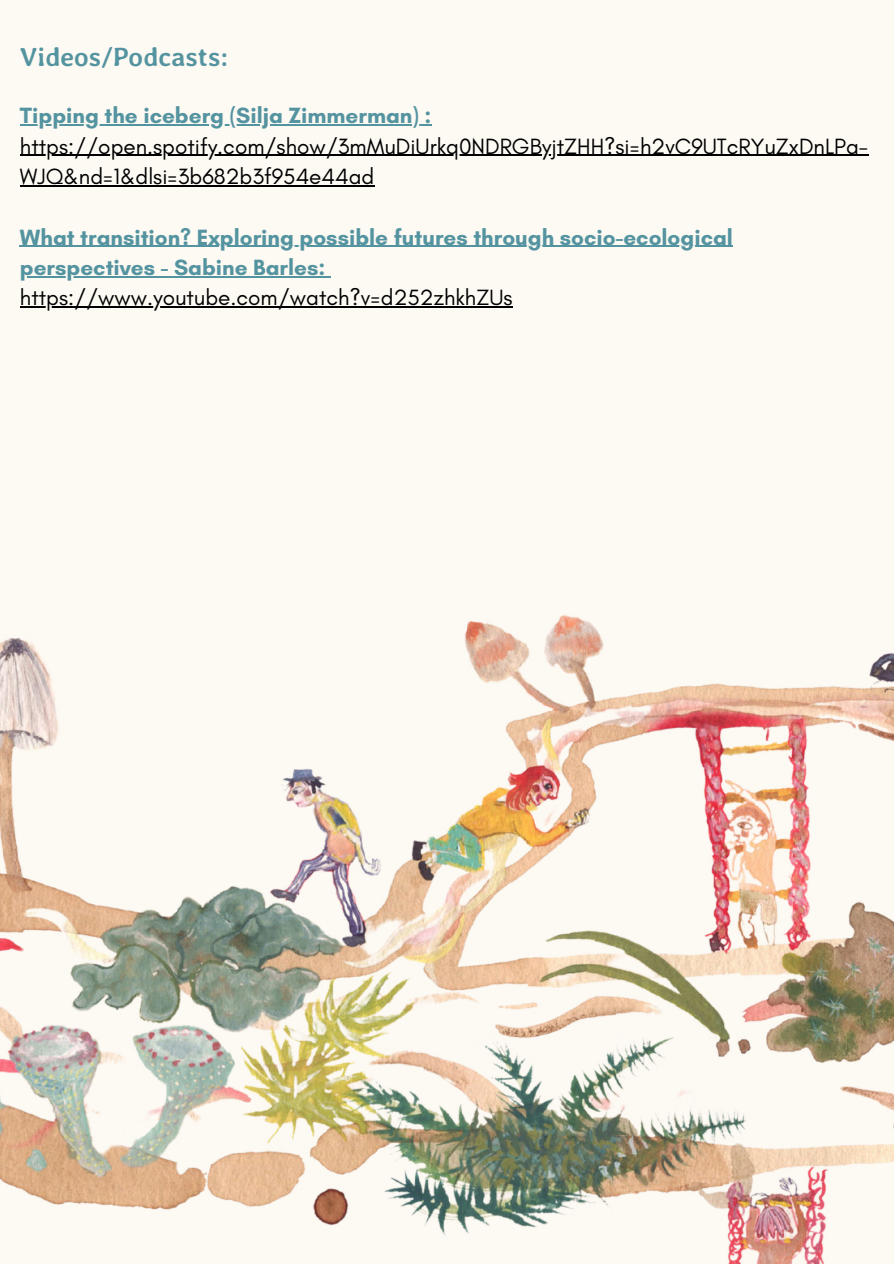
<style>
.page{position:relative;width:894px;height:1264px;background:#fff}
.page>*{position:absolute;margin:0;border:0;box-sizing:border-box;transform-origin:0 0}
.t1{font:700 26.4px "Averia Libre";color:#5494a0}
.t2{font:22.5px/30.3px "Glacial Indifference";color:#000}
.t3{font:700 22.5px/30.3px "Glacial Indifference";color:#5494a0}
</style>
<div class="page">
<div style="left:0;top:0;width:893px;height:1263px;background:#fdf9f3"></div>
<hr style="left:20px;top:124px;width:411px;height:1px;background:#5494a0">
<hr style="left:20px;top:155px;width:848px;height:1px;background:#000">
<hr style="left:20px;top:185px;width:354px;height:1px;background:#000">
<hr style="left:20px;top:246px;width:712px;height:1px;background:#5494a0">
<hr style="left:20px;top:276px;width:305px;height:1px;background:#5494a0">
<hr style="left:20px;top:306px;width:492px;height:2px;background:#000">
<img style="left:0;top:615px;width:893px;height:648px">
<p class="t1" style="left:20px;top:41px;width:210px">Videos/Podcasts:</p>
<p class="t3" style="left:20px;top:100px;width:413px">Tipping the iceberg (Silja Zimmerman) :</p>
<p class="t2" style="left:20px;top:131px;width:849px">https://open.spotify.com/show/3mMuDiUrkq0NDRGByjtZHH?si=h2vC9UTcRYuZxDnLPa-<br>WJQ&amp;nd=1&amp;dlsi=3b682b3f954e44ad</p>
<p class="t3" style="left:20px;top:222px;width:714px">What transition? Exploring possible futures through socio-ecological perspectives - Sabine Barles:</p>
<p class="t2" style="left:20px;top:283px;width:494px">https://www.youtube.com/watch?v=d252zhkhZUs</p>
</div>
